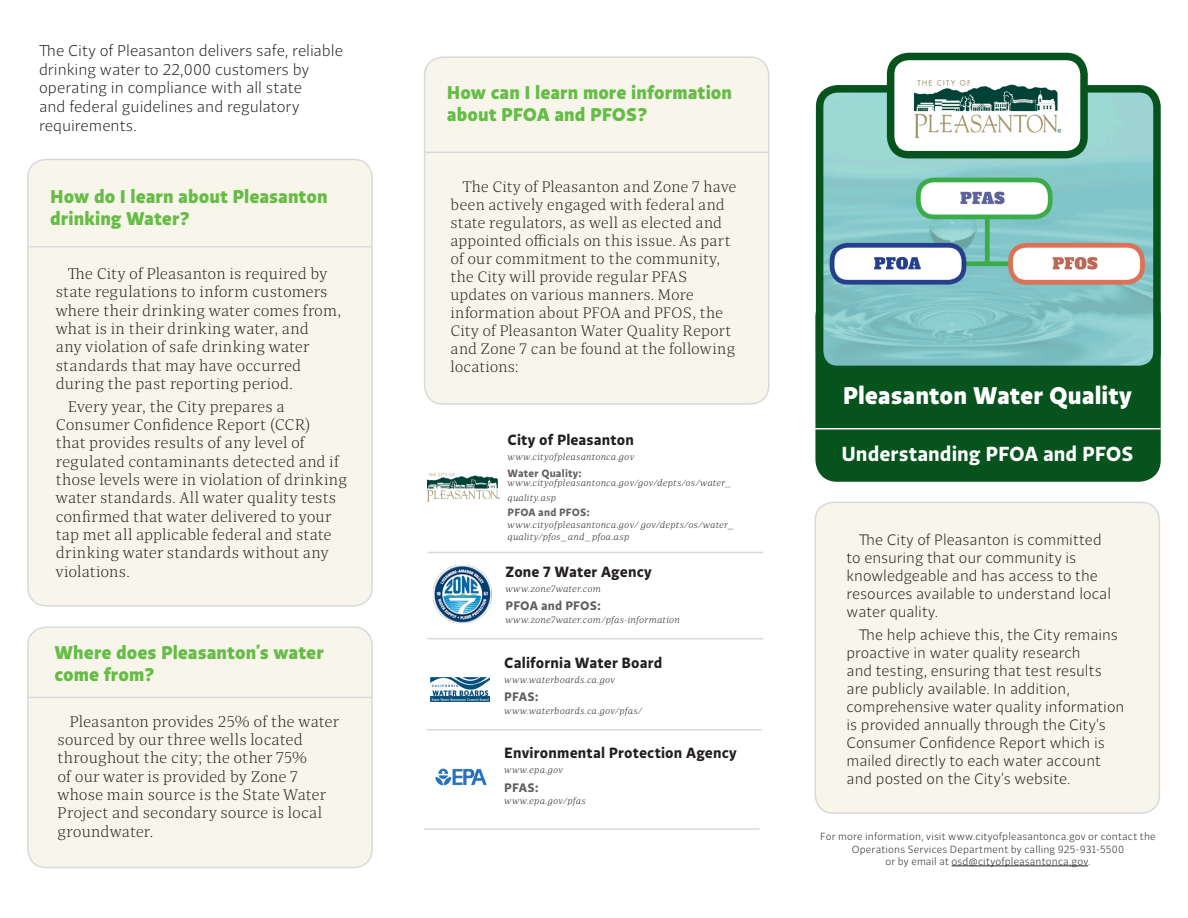
<style>
.page{position:relative;width:1188px;height:918px;background:#fff}
.page>*{position:absolute;margin:0;border:0;box-sizing:border-box;transform-origin:0 0}
.t1{font:24px "Quercus Wokolo";color:#fff}
.t2{font:700 20.25px "Quercus Sans";color:#fff}
.t3{font:18.3px/22px "Quercus Wokolo";color:#65bc46}
.t4{font:300 15.6px/18.6px "Quercus Sans";color:#231f20}
.t5{font:300 15.3px/18.3px "Quercus 10";letter-spacing:.01em;color:#231f20}
.t6{font:300 15px/18px "Quercus Sans";color:#231f20}
.t7{font:300 15px/18px "Quercus 10";letter-spacing:.01em;color:#231f20}
.t8{font:700 14.7px "Quercus Sans";letter-spacing:.01em;color:#231f20}
.t9{font:700 12.3px "Quercus Sans";letter-spacing:.015em;color:#5f5f62}
.t10{font:700 10.5px "Quercus Sans";letter-spacing:.02em;color:#5f5f62}
.t11{font:300 10.2px/12.1px "Quercus Sans";letter-spacing:.02em;color:#231f20;text-align:center}
.t12{font:italic 300 9px/14.7px "Quercus 10";letter-spacing:.025em;color:#231f20}
.s1{font-size:15.3px}
</style>
<div class="page">
<div style="left:28px;top:159px;width:344px;height:447px;background:#f8f6ea;border-radius:18px"></div>
<div style="left:27px;top:159px;width:346px;height:448px;border:2px solid #d9dadc;border-radius:18px"></div>
<hr style="left:28px;top:246px;width:344px;height:2px;background:#d9dadc">
<div style="left:28px;top:627px;width:344px;height:241px;background:#f8f6ea;border-radius:18px"></div>
<div style="left:27px;top:626px;width:346px;height:242px;border:2px solid #d9dadc;border-radius:18px"></div>
<hr style="left:27px;top:697px;width:345px;height:1px;background:#d9dadc">
<div style="left:819px;top:299px;width:338px;height:179px;background:#07531d;border-radius:18px"></div>
<div style="left:815px;top:295px;width:346px;height:187px;border:8px solid #07531d;border-radius:18px"></div>
<img style="left:820px;top:94px;width:337px;height:275px">
<div style="left:816px;top:85px;width:345px;height:288px;border:8px solid #07531d;border-radius:18px"></div>
<div style="left:891px;top:56px;width:193px;height:99px;background:#fff;border-radius:18px"></div>
<div style="left:887px;top:53px;width:201px;height:105px;border:8px solid #07531d;border-radius:18px"></div>
<img style="left:913px;top:80px;width:149px;height:59px">
<div style="left:815px;top:502px;width:344px;height:311px;background:#f8f6ea;border-radius:18px"></div>
<div style="left:815px;top:502px;width:345px;height:312px;border:2px solid #d9dadc;border-radius:18px"></div>
<hr style="left:814px;top:428px;width:347px;height:1px;background:#fff">
<div style="left:425px;top:57px;width:344px;height:347px;background:#f8f6ea;border-radius:18px"></div>
<div style="left:424px;top:56px;width:345px;height:349px;border:2px solid #d9dadc;border-radius:18px"></div>
<hr style="left:425px;top:152px;width:344px;height:1px;background:#d9dadc">
<img style="left:428px;top:473px;width:72px;height:29px">
<hr style="left:428px;top:552px;width:335px;height:1px;background:#d9dadc">
<img style="left:433px;top:565px;width:58px;height:58px">
<hr style="left:427px;top:638px;width:336px;height:1px;background:#d9dadc">
<img style="left:431px;top:677px;width:59px;height:24px">
<hr style="left:426px;top:729px;width:336px;height:2px;background:#d9dadc">
<img style="left:435px;top:768px;width:52px;height:18px">
<hr style="left:424px;top:828px;width:336px;height:2px;background:#d9dadc">
<hr style="left:952px;top:866px;width:136px;height:1px;background:#231f20">
<p class="t4" style="left:39px;top:42px;width:305px">The City of Pleasanton delivers safe, reliable drinking water to 22,000 customers by operating in compliance with all state<br>and federal guidelines and regulatory requirements.</p>
<p class="t3" style="left:50px;top:185px;width:279px">How do I learn about Pleasanton drinking Water?</p>
<p class="t5" style="left:56px;top:265px;width:287px;text-indent:12px">The City of Pleasanton is required by state regulations to inform customers where their drinking water comes from, what is in their drinking water, and<br>any violation of safe drinking water standards that may have occurred during the past reporting period.</p>
<p class="t5" style="left:56px;top:398px;width:293px;text-indent:12px">Every year, the City prepares a Consumer Confidence Report (CCR)<br>that provides results of any level of regulated contaminants detected and if those levels were in violation of drinking water standards. All water quality tests confirmed that water delivered to your tap met all applicable federal and state drinking water standards without any violations.</p>
<p class="t3" style="left:55px;top:641px;width:271px">Where does Pleasanton’s water come from?</p>
<p class="t5" style="left:58px;top:712px;width:283px;text-indent:12px">Pleasanton provides 25% of the water sourced by our three wells located throughout the city; the other 75%<br>of our water is provided by Zone 7 whose main source is the State Water<br>Project and secondary source is local groundwater.</p>
<p class="t3" style="left:447px;top:81px;width:287px">How can I learn more information about PFOA and PFOS?</p>
<p class="t7" style="left:451px;top:178px;width:287px;text-indent:12px"><span class="s1">T</span>he City of Pleasanton and Zone 7 have been actively engaged with federal and state regulators, as well as elected and appointed officials on this issue. As part of our commitment to the community, the City will provide regular PFAS updates on various manners. More information about PFOA and PFOS, the City of Pleasanton Water Quality Report and Zone 7 can be found at the following locations:</p>
<p class="t8" style="left:508px;top:430px;width:128px">City of Pleasanton</p>
<p class="t12" style="left:508px;top:449px;width:128px">www.cityofpleasantonca.gov</p>
<p class="t10" style="left:508px;top:466px;width:76px">Water Quality:</p>
<p class="t12" style="left:508px;top:476px;width:226px">www.cityofpleasantonca.gov/gov/depts/os/water_ quality.asp</p>
<p class="t10" style="left:508px;top:505px;width:84px">PFOA and PFOS:</p>
<p class="t12" style="left:508px;top:519px;width:228px;line-height:12px">www.cityofpleasantonca.gov/ gov/depts/os/water_ quality/pfos_and_pfoa.asp</p>
<p class="t8" style="left:506px;top:562px;width:148px">Zone 7 Water Agency</p>
<p class="t12" style="left:506px;top:581px;width:97px">www.zone7water.com</p>
<p class="t9" style="left:506px;top:597px;width:97px">PFOA and PFOS:</p>
<p class="t12" style="left:506px;top:613px;width:176px">www.zone7water.com/pfas-information</p>
<p class="t8" style="left:504px;top:653px;width:160px">California Water Board</p>
<p class="t12" style="left:504px;top:672px;width:112px">www.waterboards.ca.gov</p>
<p class="t9" style="left:504px;top:688px;width:36px">PFAS:</p>
<p class="t12" style="left:504px;top:704px;width:140px">www.waterboards.ca.gov/pfas/</p>
<p class="t8" style="left:504px;top:743px;width:234px">Environmental Protection Agency</p>
<p class="t12" style="left:504px;top:763px;width:60px">www.epa.gov</p>
<p class="t9" style="left:504px;top:779px;width:36px">PFAS:</p>
<p class="t12" style="left:504px;top:794px;width:83px">www.epa.gov/pfas</p>
<p class="t1" style="left:843px;top:378px;width:290px">Pleasanton Water Quality</p>
<p class="t2" style="left:841px;top:440px;width:293px">Understanding PFOA and PFOS</p>
<p class="t6" style="left:847px;top:531px;width:266px;text-indent:12px">The City of Pleasanton is committed to ensuring that our community is knowledgeable and has access to the resources available to understand local water quality.</p>
<p class="t6" style="left:847px;top:626px;width:279px;text-indent:12px">The help achieve this, the City remains proactive in water quality research<br>and testing, ensuring that test results are publicly available. In addition, comprehensive water quality information is provided annually through the City’s Consumer Confidence Report which is mailed directly to each water account and posted on the City’s website.</p>
<p class="t11" style="left:820px;top:831px;width:337px">For more information, visit www.cityofpleasantonca.gov or contact the<br>Operations Services Department by calling 925-931-5500<br>or by email at osd@cityofpleasantonca.gov.</p>
</div>
